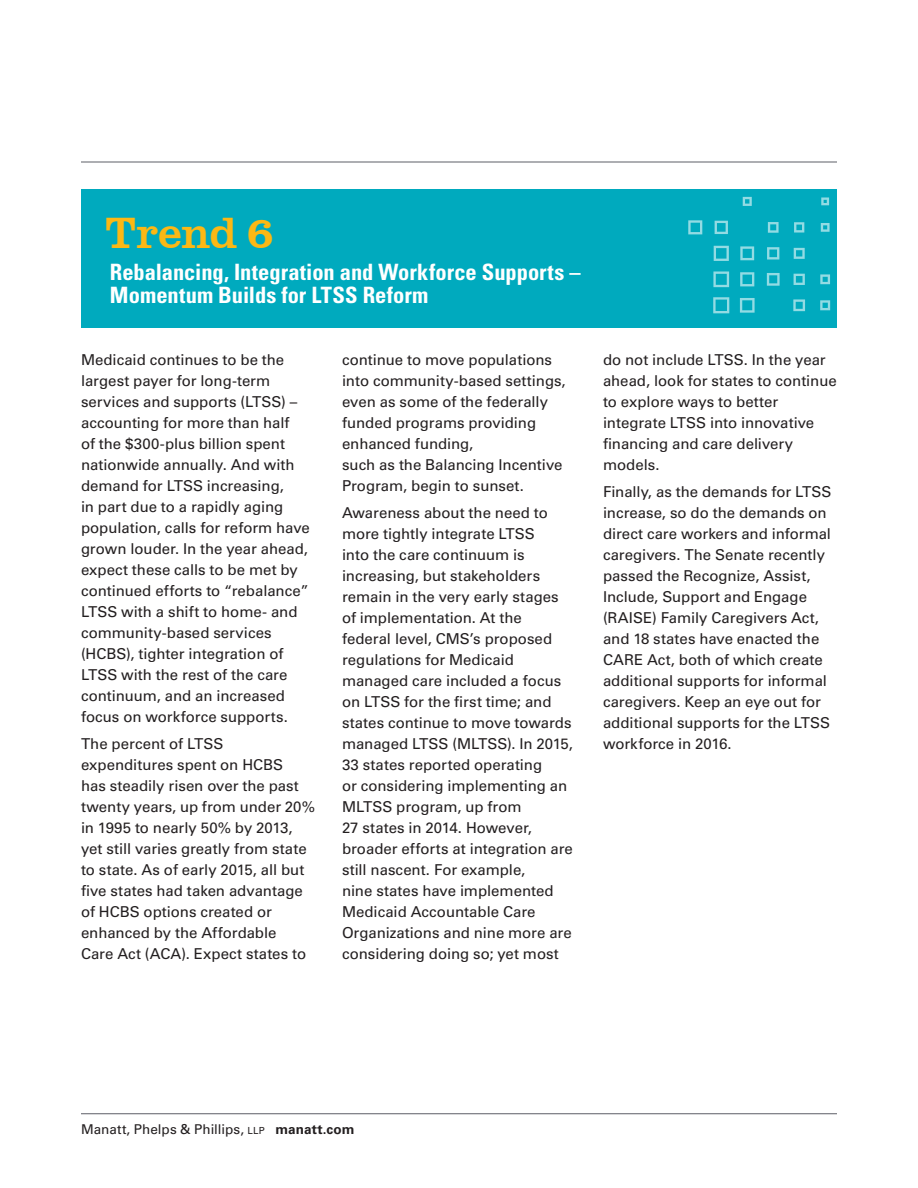
<style>
.page{position:relative;width:918px;height:1188px;background:#fff}
.page>*{position:absolute;margin:0;border:0;box-sizing:border-box;transform-origin:0 0}
.t1{font:45px "Clarendon BT";letter-spacing:-.015em;color:#fcb814}
.t2{font:700 condensed 22.5px/22.5px "Univers LT Std";color:#fff}
.t3{font:15px/21px "Univers LT Std";color:#231f20}
.t4{font:13.5px "Univers LT Std";color:#231f20}
.s1{font-size:9.75px}
.s2{font-weight:700}
</style>
<div class="page">
<hr style="left:81px;top:162px;width:756px;height:1px;background:#5c5e67">
<hr style="left:81px;top:1113px;width:756px;height:1px;background:#5c5e67">
<div style="left:81px;top:189px;width:756px;height:138px;background:#00aabe"></div>
<svg style="left:743px;top:197px;width:9px;height:9px"></svg>
<svg style="left:821px;top:197px;width:8px;height:8px"></svg>
<svg style="left:688px;top:220px;width:14px;height:14px"></svg>
<svg style="left:715px;top:221px;width:13px;height:13px"></svg>
<svg style="left:768px;top:222px;width:11px;height:11px"></svg>
<svg style="left:794px;top:222px;width:10px;height:11px"></svg>
<svg style="left:821px;top:223px;width:9px;height:9px"></svg>
<svg style="left:714px;top:246px;width:15px;height:15px"></svg>
<svg style="left:740px;top:246px;width:14px;height:14px"></svg>
<svg style="left:767px;top:247px;width:12px;height:13px"></svg>
<svg style="left:794px;top:248px;width:11px;height:11px"></svg>
<svg style="left:713px;top:271px;width:16px;height:16px"></svg>
<svg style="left:740px;top:272px;width:14px;height:14px"></svg>
<svg style="left:767px;top:273px;width:13px;height:13px"></svg>
<svg style="left:794px;top:274px;width:11px;height:11px"></svg>
<svg style="left:820px;top:274px;width:10px;height:10px"></svg>
<svg style="left:713px;top:297px;width:16px;height:16px"></svg>
<svg style="left:740px;top:298px;width:15px;height:15px"></svg>
<svg style="left:793px;top:299px;width:12px;height:12px"></svg>
<svg style="left:820px;top:300px;width:10px;height:10px"></svg>
<p class="t1" style="left:105px;top:204px;width:171px">Trend 6</p>
<p class="t2" style="left:110px;top:261px;width:472px">Rebalancing, Integration and Workforce Supports –<br>Momentum Builds for LTSS Reform</p>
<p class="t3" style="left:81px;top:349px;width:231px">Medicaid continues to be the largest payer for long-term services and supports (LTSS) – accounting for more than half<br>of the $300-plus billion spent nationwide annually. And with demand for LTSS increasing,<br>in part due to a rapidly aging population, calls for reform have grown louder. In the year ahead, expect these calls to be met by continued efforts to “rebalance”<br>LTSS with a shift to home- and community-based services (HCBS), tighter integration of<br>LTSS with the rest of the care continuum, and an increased focus on workforce supports.</p>
<p class="t3" style="left:81px;top:734px;width:236px">The percent of LTSS expenditures spent on HCBS<br>has steadily risen over the past twenty years, up from under 20% in 1995 to nearly 50% by 2013, yet still varies greatly from state to state. As of early 2015, all but five states had taken advantage of HCBS options created or enhanced by the Affordable<br>Care Act (ACA). Expect states to</p>
<p class="t3" style="left:342px;top:349px;width:225px">continue to move populations into community-based settings, even as some of the federally funded programs providing enhanced funding,<br>such as the Balancing Incentive<br>Program, begin to sunset.</p>
<p class="t3" style="left:342px;top:503px;width:232px">Awareness about the need to more tightly integrate LTSS<br>into the care continuum is increasing, but stakeholders remain in the very early stages of implementation. At the federal level, CMS’s proposed regulations for Medicaid managed care included a focus on LTSS for the first time; and states continue to move towards managed LTSS (MLTSS). In 2015,<br>33 states reported operating<br>or considering implementing an<br>MLTSS program, up from<br>27 states in 2014. However, broader efforts at integration are still nascent. For example,<br>nine states have implemented<br>Medicaid Accountable Care<br>Organizations and nine more are considering doing so; yet most</p>
<p class="t3" style="left:603px;top:349px;width:235px">do not include LTSS. In the year ahead, look for states to continue to explore ways to better integrate LTSS into innovative financing and care delivery models.</p>
<p class="t3" style="left:603px;top:482px;width:230px">Finally, as the demands for LTSS increase, so do the demands on direct care workers and informal caregivers. The Senate recently passed the Recognize, Assist,<br>Include, Support and Engage (RAISE) Family Caregivers Act, and 18 states have enacted the<br>CARE Act, both of which create additional supports for informal caregivers. Keep an eye out for additional supports for the LTSS workforce in 2016.</p>
<p class="t4" style="left:81px;top:1121px;width:275px">Manatt, Phelps &amp; Phillips, <span class="s1">LLP</span> <span class="s2">manatt.com</span></p>
</div>
